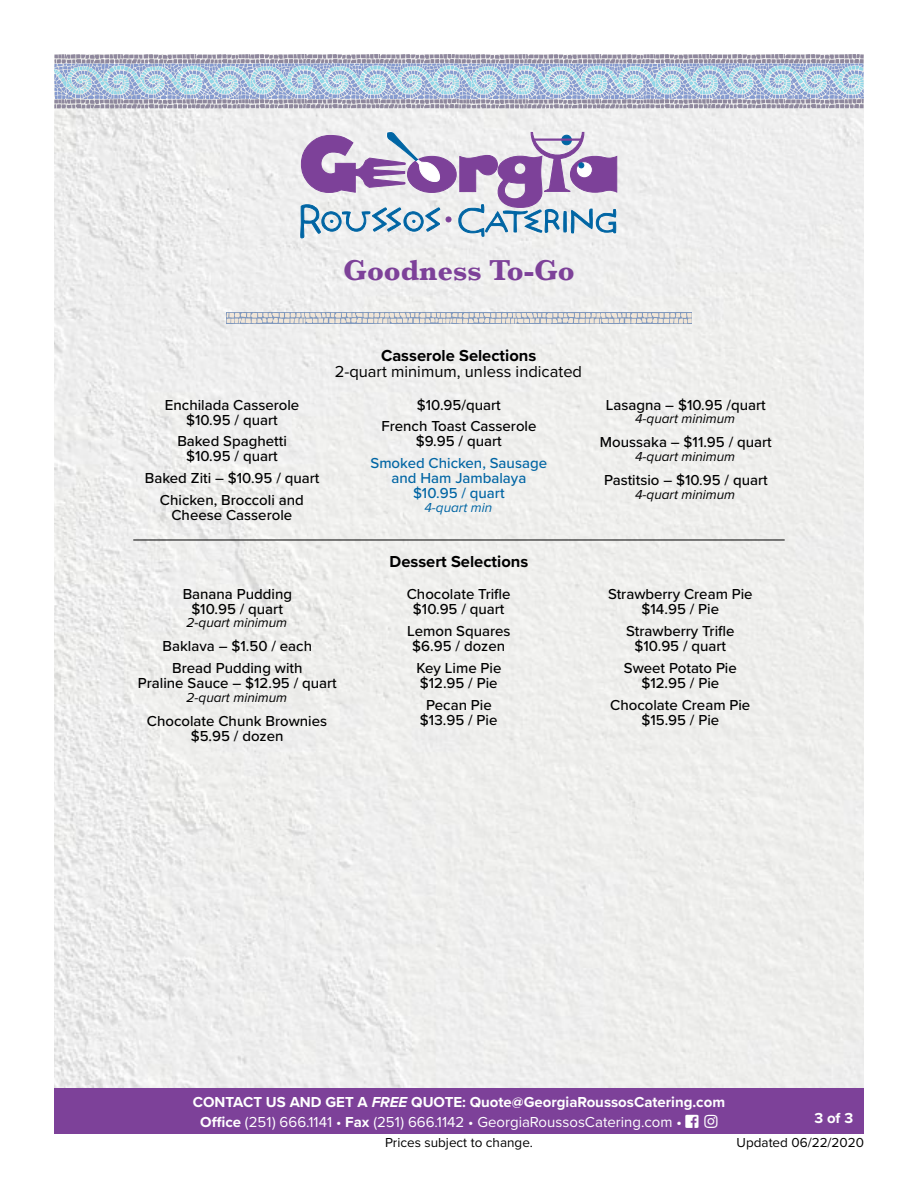
<style>
.page{position:relative;width:918px;height:1188px;background:#fff}
.page>*{position:absolute;margin:0;border:0;box-sizing:border-box;transform-origin:0 0}
.t1{font:700 30px "Baskerville";color:#7d4199}
.t2{font:700 16.5px "Proxima Nova";color:#000}
.t3{font:16.5px "Proxima Nova";color:#000}
.t4{font:500 15px/15px "Proxima Nova";color:#000;text-align:center}
.t5{font:700 15px/19.5px "Proxima Nova";color:#fff;text-align:center}
.t6{font:500 15px/15px "Proxima Nova";color:#0065a4;text-align:center}
.t7{font:italic 13.5px "Proxima Nova";color:#000}
.t8{font:13.5px "Proxima Nova";color:#000}
.t9{font:italic 13.5px "Proxima Nova";color:#0065a4}
.s1{font-style:italic}
.s2{font-weight:400}
.s3{font-weight:600}
</style>
<div class="page">
<div style="left:54px;top:108px;width:810px;height:980px;background:#eeeeed"></div>
<div style="left:54px;top:1088px;width:810px;height:46px;background:#7d4199"></div>
<svg style="left:54px;top:54px;width:810px;height:54px;background:#afbed2"></svg>
<svg style="left:300px;top:131px;width:318px;height:107px"></svg>
<svg style="left:226px;top:312px;width:466px;height:12px"></svg>
<svg style="left:227px;top:313px;width:465px;height:11px;background:#c9cace"></svg>
<hr style="left:133px;top:540px;width:652px;height:1px;background:#000">
<h1 class="t1" style="left:343px;top:249px;width:233px">Goodness To-Go</h1>
<p class="t4" style="left:165px;top:397px;width:136px">Enchilada Casserole $10.95 / quart</p>
<p class="t4" style="left:177px;top:433px;width:111px">Baked Spaghetti $10.95 / quart</p>
<p class="t4" style="left:145px;top:467px;width:176px;line-height:21.8px">Baked Ziti – $10.95 / quart<br>Chicken, Broccoli and</p>
<p class="t4" style="left:171px;top:507px;width:122px">Cheese Casserole</p>
<p class="t2" style="left:381px;top:343px;width:157px">Casserole Selections</p>
<p class="t3" style="left:335px;top:359px;width:249px">2-quart minimum, unless indicated</p>
<p class="t4" style="left:381px;top:393px;width:157px;line-height:21.8px">$10.95/quart<br>French Toast Casserole</p>
<p class="t4" style="left:416px;top:433px;width:87px">$9.95 / quart</p>
<p class="t6" style="left:371px;top:455px;width:178px">Smoked Chicken, Sausage and Ham Jambalaya $10.95 / quart</p>
<p class="t9" style="left:424px;top:497px;width:69px">4-quart min</p>
<p class="t2" style="left:390px;top:549px;width:140px">Dessert Selections</p>
<p class="t4" style="left:183px;top:586px;width:111px">Banana Pudding $10.95 / quart</p>
<p class="t7" style="left:187px;top:613px;width:102px">2-quart minimum</p>
<p class="t4" style="left:163px;top:635px;width:151px;line-height:21.8px">Baklava – $1.50 / each<br>Bread Pudding with</p>
<p class="t4" style="left:138px;top:675px;width:201px">Praline Sauce – $12.95 / quart</p>
<p class="t7" style="left:187px;top:687px;width:102px">2-quart minimum</p>
<p class="t4" style="left:147px;top:713px;width:182px">Chocolate Chunk Brownies $5.95 / dozen</p>
<p class="t4" style="left:407px;top:586px;width:105px">Chocolate Trifle $10.95 / quart</p>
<p class="t4" style="left:407px;top:623px;width:105px">Lemon Squares $6.95 / dozen</p>
<p class="t4" style="left:416px;top:660px;width:87px;text-align:left">Key Lime Pie $12.95 / Pie</p>
<p class="t4" style="left:420px;top:697px;width:79px">Pecan Pie $13.95 / Pie</p>
<p class="t4" style="left:606px;top:397px;width:161px">Lasagna – $10.95 /quart</p>
<p class="t7" style="left:635px;top:409px;width:102px">4-quart minimum</p>
<p class="t4" style="left:600px;top:434px;width:173px">Moussaka – $11.95 / quart</p>
<p class="t7" style="left:635px;top:447px;width:102px">4-quart minimum</p>
<p class="t4" style="left:604px;top:472px;width:165px">Pastitsio – $10.95 / quart</p>
<p class="t7" style="left:635px;top:485px;width:102px">4-quart minimum</p>
<p class="t4" style="left:608px;top:586px;width:146px">Strawberry Cream Pie $14.95 / Pie</p>
<p class="t4" style="left:626px;top:623px;width:110px">Strawberry Trifle $10.95 / quart</p>
<p class="t4" style="left:624px;top:660px;width:114px">Sweet Potato Pie $12.95 / Pie</p>
<p class="t4" style="left:610px;top:697px;width:142px">Chocolate Cream Pie $15.95 / Pie</p>
<p class="t5" style="left:193px;top:1092px;width:534px">CONTACT US AND GET A <span class="s1">FREE</span> QUOTE: Quote@GeorgiaRoussosCatering.com<br>Office <span class="s2">(251) 666.1141 •</span> Fax <span class="s2">(251) 666.1142 • GeorgiaRoussosCatering.com</span> <span class="s3">•</span> □□▲❑◆ ■▲▼</p>
<p class="t8" style="left:385px;top:1132px;width:149px">Prices subject to change.</p>
<p class="t8" style="left:737px;top:1132px;width:129px">Updated 06/22/2020</p>
<p class="t5" style="left:814px;top:1108px;width:40px">3 of 3</p>
</div>
